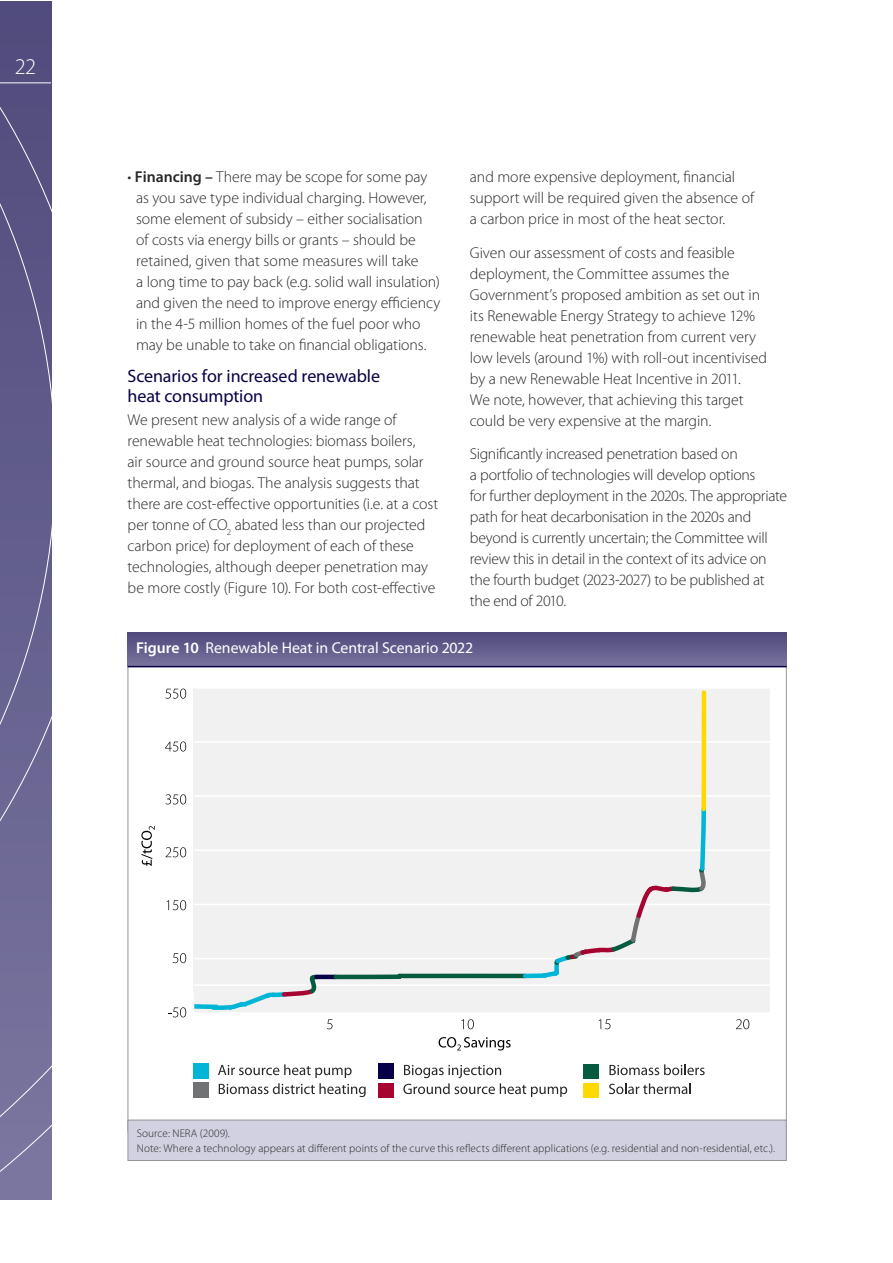
<style>
.page{position:relative;width:893px;height:1263px;background:#fff}
.page>*{position:absolute;margin:0;border:0;box-sizing:border-box;transform-origin:0 0}
.t1{font:300 22.5px "Myriad Pro";color:#fff}
.t2{font:18px/19.5px "Myriad Pro";letter-spacing:-.01em;color:#080046}
.t3{font:300 15.75px/21px "Myriad Pro";letter-spacing:-.005em;color:#292829}
.t4{font:15.75px "Myriad Pro";color:#fff}
.t5{font:300 11.25px/14.2px "Myriad Pro";letter-spacing:.005em;color:#292829}
.s1{font-weight:600}
</style>
<div class="page">
<svg style="left:0;top:1px;width:51px;height:1198px;background:#67628f"></svg>
<hr style="left:0;top:82px;width:51px;height:1px;background:#fff">
<div style="left:193px;top:688px;width:577px;height:324px;background:#f1f1f2"></div>
<hr style="left:194px;top:741px;width:576px;height:2px;background:#fff">
<hr style="left:194px;top:795px;width:576px;height:2px;background:#fff">
<hr style="left:194px;top:849px;width:576px;height:2px;background:#fff">
<hr style="left:194px;top:904px;width:576px;height:1px;background:#fff">
<hr style="left:194px;top:958px;width:576px;height:1px;background:#fff">
<hr style="left:194px;top:984px;width:576px;height:2px;background:#fff">
<svg style="left:141px;top:826px;width:14px;height:40px"></svg>
<svg style="left:439px;top:1037px;width:72px;height:13px"></svg>
<svg style="left:736px;top:1019px;width:13px;height:10px"></svg>
<div style="left:584px;top:1083px;width:15px;height:14px;background:#ffd800"></div>
<svg style="left:609px;top:1083px;width:82px;height:11px"></svg>
<div style="left:584px;top:1064px;width:15px;height:14px;background:#055a40"></div>
<svg style="left:609px;top:1064px;width:96px;height:11px"></svg>
<div style="left:378px;top:1083px;width:15px;height:14px;background:#a70531"></div>
<div style="left:378px;top:1063px;width:15px;height:15px;background:#080046"></div>
<svg style="left:403px;top:1065px;width:164px;height:32px"></svg>
<div style="left:193px;top:1082px;width:15px;height:15px;background:#707273"></div>
<div style="left:193px;top:1063px;width:15px;height:15px;background:#00b5d5"></div>
<svg style="left:218px;top:1064px;width:148px;height:33px"></svg>
<svg style="left:165px;top:688px;width:542px;height:341px"></svg>
<svg style="left:128px;top:633px;width:659px;height:33px;background:#635e8c"></svg>
<hr style="left:128px;top:666px;width:659px;height:1px;background:#080046">
<div style="left:128px;top:1120px;width:658px;height:40px;background:#d2d1e1"></div>
<div style="left:128px;top:1120px;width:659px;height:41px;border:1px solid #939598"></div>
<h1 class="t1" style="left:15px;top:54px;width:23px">22</h1>
<p class="t3" style="left:470px;top:166px;width:286px">and more expensive deployment, financial support will be required given the absence of a carbon price in most of the heat sector.</p>
<p class="t3" style="left:470px;top:242px;width:299px">Given our assessment of costs and feasible deployment, the Committee assumes the Government’s proposed ambition as set out in its Renewable Energy Strategy to achieve 12% renewable heat penetration from current very low levels (around 1%) with roll-out incentivised by a new Renewable Heat Incentive in 2011.<br>We note, however, that achieving this target could be very expensive at the margin.</p>
<p class="t3" style="left:470px;top:444px;width:319px">Significantly increased penetration based on<br>a portfolio of technologies will develop options<br>for further deployment in the 2020s. The appropriate path for heat decarbonisation in the 2020s and beyond is currently uncertain; the Committee will review this in detail in the context of its advice on the fourth budget (2023-2027) to be published at the end of 2010.</p>
<p class="t4" style="left:136px;top:638px;width:339px"><span class="s1">Figure 10</span> Renewable Heat in Central Scenario 2022</p>
<p class="t3" style="left:136px;top:166px;width:306px;text-indent:-9px">• <span class="s1">Financing –</span> There may be scope for some pay as you save type individual charging. However, some element of subsidy – either socialisation<br>of costs via energy bills or grants – should be retained, given that some measures will take<br>a long time to pay back (e.g. solid wall insulation) and given the need to improve energy efficiency in the 4-5 million homes of the fuel poor who may be unable to take on financial obligations.</p>
<p class="t2" style="left:128px;top:366px;width:254px">Scenarios for increased renewable heat consumption</p>
<p class="t3" style="left:128px;top:409px;width:312px">We present new analysis of a wide range of renewable heat technologies: biomass boilers,<br>air source and ground source heat pumps, solar thermal, and biogas. The analysis suggests that there are cost-effective opportunities (i.e. at a cost per tonne of CO<sub>2</sub> abated less than our projected carbon price) for deployment of each of these technologies, although deeper penetration may be more costly (Figure 10). For both cost-effective</p>
<p class="t5" style="left:137px;top:1127px;width:640px">Source: NERA (2009).<br>Note: Where a technology appears at different points of the curve this reflects different applications (e.g. residential and non-residential, etc.).</p>
</div>
